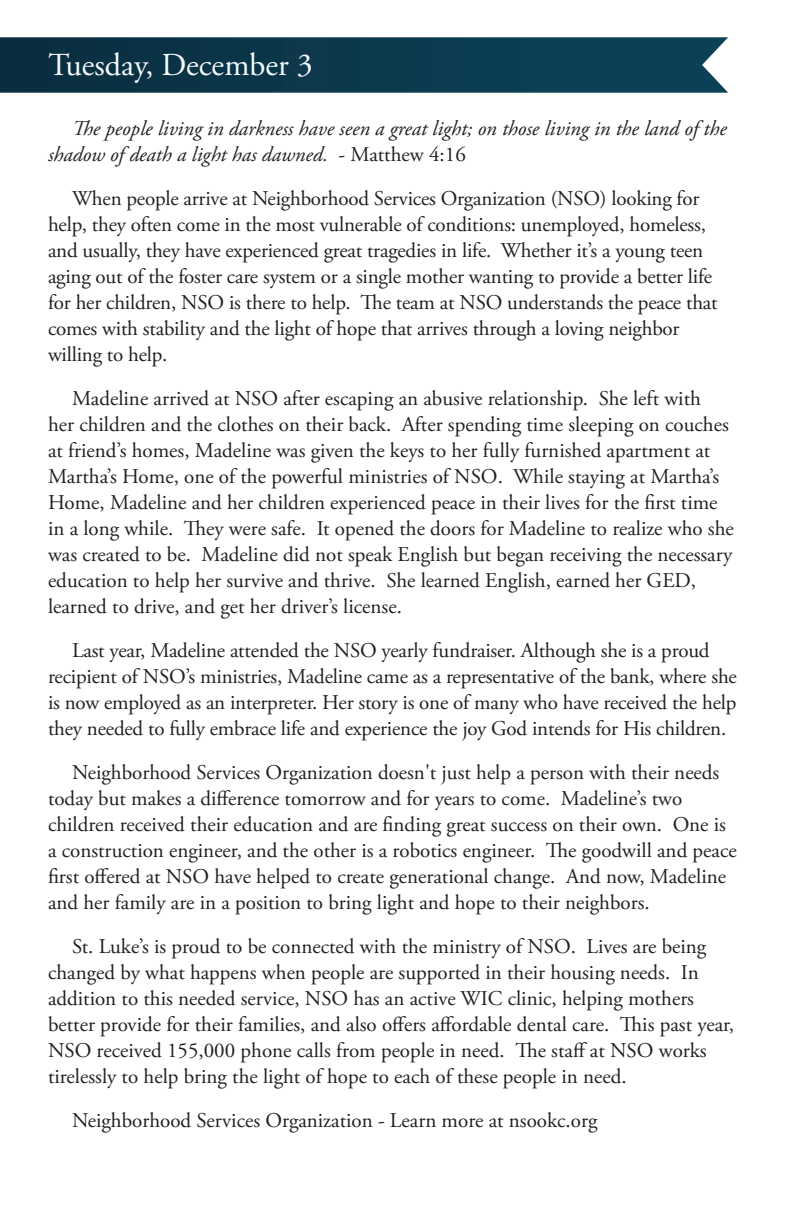
<style>
.page{position:relative;width:792px;height:1224px;background:#fff}
.page>*{position:absolute;margin:0;border:0;box-sizing:border-box;transform-origin:0 0}
.t1{font:32px "Adobe Garamond Pro";color:#f6fafc}
.t2{font:21px/26px "Adobe Garamond Pro";color:#231f20}
.t3{font:italic 21px/26px "Adobe Garamond Pro";color:#231f20}
.s1{font-style:normal}
</style>
<div class="page">
<svg style="left:0;top:37px;width:728px;height:56px"></svg>
<h1 class="t1" style="left:49px;top:45px;width:266px">Tuesday, December 3</h1>
<p class="t3" style="left:48px;top:116px;width:680px;text-indent:24px">The people living in darkness have seen a great light; on those living in the land of the shadow of death a light has dawned. <span class="s1">- Matthew 4:16</span></p>
<p class="t2" style="left:48px;top:186px;width:671px;text-indent:24px">When people arrive at Neighborhood Services Organization (NSO) looking for help, they often come in the most vulnerable of conditions: unemployed, homeless, and usually, they have experienced great tragedies in life. Whether it’s a young teen aging out of the foster care system or a single mother wanting to provide a better life for her children, NSO is there to help. The team at NSO understands the peace that comes with stability and the light of hope that arrives through a loving neighbor willing to help.</p>
<p class="t2" style="left:48px;top:386px;width:687px;text-indent:24px">Madeline arrived at NSO after escaping an abusive relationship. She left with<br>her children and the clothes on their back. After spending time sleeping on couches at friend’s homes, Madeline was given the keys to her fully furnished apartment at Martha’s Home, one of the powerful ministries of NSO. While staying at Martha’s Home, Madeline and her children experienced peace in their lives for the first time in a long while. They were safe. It opened the doors for Madeline to realize who she was created to be. Madeline did not speak English but began receiving the necessary education to help her survive and thrive. She learned English, earned her GED, learned to drive, and get her driver’s license.</p>
<p class="t2" style="left:48px;top:638px;width:690px;text-align:center">Last year, Madeline attended the NSO yearly fundraiser. Although she is a proud recipient of NSO’s ministries, Madeline came as a representative of the bank, where she is now employed as an interpreter. Her story is one of many who have received the help they needed to fully embrace life and experience the joy God intends for His children.</p>
<p class="t2" style="left:48px;top:760px;width:690px;text-indent:24px">Neighborhood Services Organization doesn't just help a person with their needs today but makes a difference tomorrow and for years to come. Madeline’s two children received their education and are finding great success on their own. One is a construction engineer, and the other is a robotics engineer. The goodwill and peace first offered at NSO have helped to create generational change. And now, Madeline and her family are in a position to bring light and hope to their neighbors.</p>
<p class="t2" style="left:48px;top:934px;width:688px;text-indent:24px">St. Luke’s is proud to be connected with the ministry of NSO. Lives are being changed by what happens when people are supported in their housing needs. In addition to this needed service, NSO has an active WIC clinic, helping mothers better provide for their families, and also offers affordable dental care. This past year, NSO received 155,000 phone calls from people in need. The staff at NSO works tirelessly to help bring the light of hope to each of these people in need.</p>
<p class="t2" style="left:72px;top:1108px;width:527px">Neighborhood Services Organization - Learn more at nsookc.org</p>
</div>
